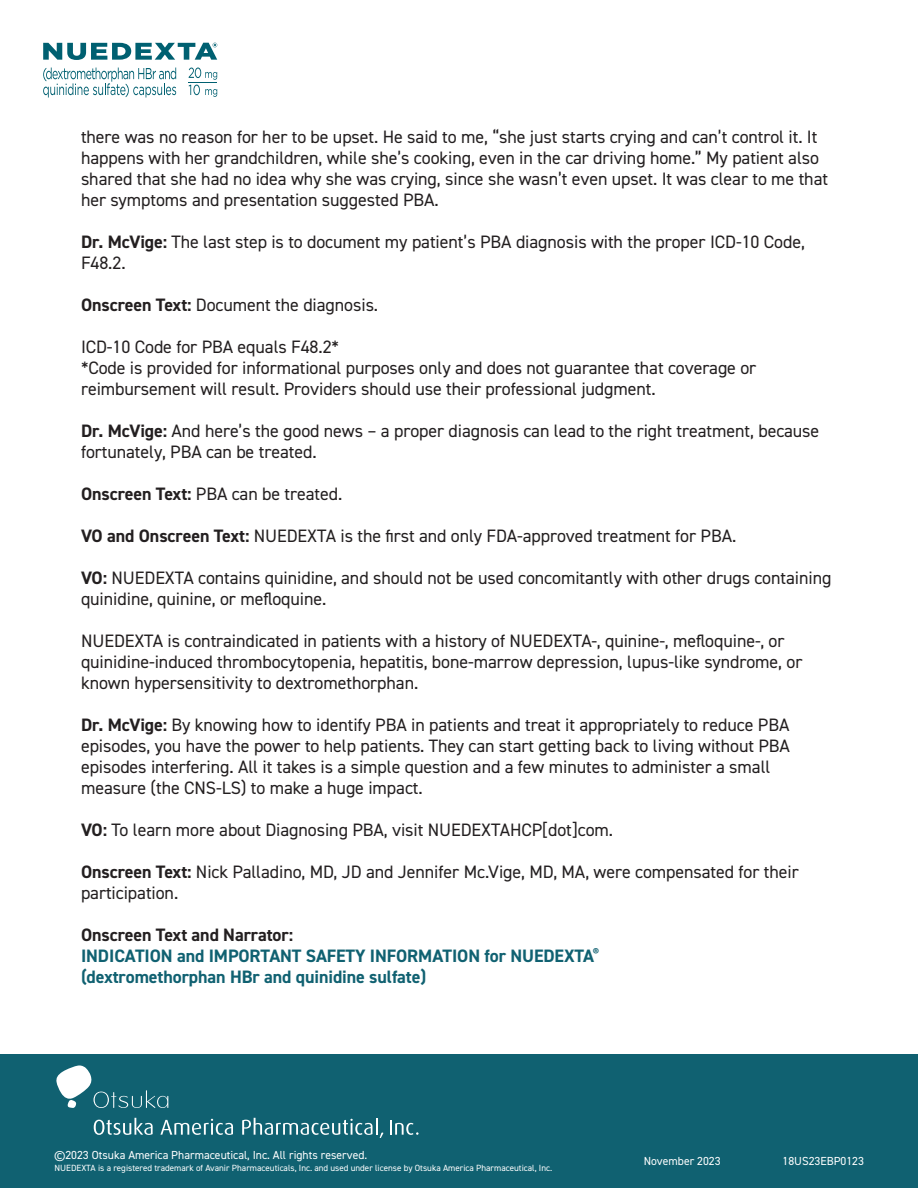
<style>
.page{position:relative;width:918px;height:1188px;background:#fff}
.page>*{position:absolute;margin:0;border:0;box-sizing:border-box;transform-origin:0 0}
.NUEDEXTA_October_2023_Transcript{font:18px/21px "DIN2014";letter-spacing:-.005em;color:#231f20}
.t1{font:700 18px/21px "DIN2014";letter-spacing:-.005em;color:#106171}
.t2{font:700 18px "DIN2014";letter-spacing:-.005em;color:#231f20}
.t3{font:11.7px "DIN2014";color:#fff}
.t4{font:700 10.5px "DIN2014";color:#106171}
.t5{font:9px "DIN2014";color:#fff}
.s1{font-weight:700}
</style>
<div class="page">
<div style="left:0;top:1054px;width:918px;height:134px;background:#106171"></div>
<svg style="left:43px;top:68px;width:133px;height:30px"></svg>
<svg style="left:189px;top:68px;width:28px;height:29px"></svg>
<svg style="left:43px;top:43px;width:174px;height:17px"></svg>
<svg style="left:56px;top:1065px;width:112px;height:43px"></svg>
<svg style="left:94px;top:1118px;width:59px;height:17px"></svg>
<svg style="left:160px;top:1119px;width:73px;height:16px"></svg>
<svg style="left:390px;top:1120px;width:29px;height:15px"></svg>
<svg style="left:242px;top:1118px;width:141px;height:20px"></svg>
<p class="NUEDEXTA_October_2023_Transcript" style="left:81px;top:126px;width:749px">there was no reason for her to be upset. He said to me, “she just starts crying and can’t control it. It happens with her grandchildren, while she’s cooking, even in the car driving home.” My patient also shared that she had no idea why she was crying, since she wasn’t even upset. It was clear to me that her symptoms and presentation suggested PBA.</p>
<p class="NUEDEXTA_October_2023_Transcript" style="left:81px;top:231px;width:725px"><span class="s1">Dr. McVige:</span> The last step is to document my patient’s PBA diagnosis with the proper ICD-10 Code,<br>F48.2.</p>
<p class="NUEDEXTA_October_2023_Transcript" style="left:81px;top:294px;width:299px"><span class="s1">Onscreen Text:</span> Document the diagnosis.</p>
<p class="NUEDEXTA_October_2023_Transcript" style="left:81px;top:336px;width:260px">ICD-10 Code for PBA equals F48.2*</p>
<p class="NUEDEXTA_October_2023_Transcript" style="left:81px;top:357px;width:677px">*Code is provided for informational purposes only and does not guarantee that coverage or reimbursement will result. Providers should use their professional judgment.</p>
<p class="NUEDEXTA_October_2023_Transcript" style="left:81px;top:420px;width:740px"><span class="s1">Dr. McVige:</span> And here’s the good news – a proper diagnosis can lead to the right treatment, because fortunately, PBA can be treated.</p>
<p class="NUEDEXTA_October_2023_Transcript" style="left:81px;top:483px;width:263px"><span class="s1">Onscreen Text:</span> PBA can be treated.</p>
<p class="NUEDEXTA_October_2023_Transcript" style="left:81px;top:525px;width:657px"><span class="s1">VO and Onscreen Text:</span> NUEDEXTA is the first and only FDA-approved treatment for PBA.</p>
<p class="NUEDEXTA_October_2023_Transcript" style="left:81px;top:567px;width:752px"><span class="s1">VO:</span> NUEDEXTA contains quinidine, and should not be used concomitantly with other drugs containing quinidine, quinine, or mefloquine.</p>
<p class="NUEDEXTA_October_2023_Transcript" style="left:81px;top:630px;width:723px">NUEDEXTA is contraindicated in patients with a history of NUEDEXTA-, quinine-, mefloquine-, or quinidine-induced thrombocytopenia, hepatitis, bone-marrow depression, lupus-like syndrome, or known hypersensitivity to dextromethorphan.</p>
<p class="NUEDEXTA_October_2023_Transcript" style="left:81px;top:714px;width:710px"><span class="s1">Dr. McVige:</span> By knowing how to identify PBA in patients and treat it appropriately to reduce PBA episodes, you have the power to help patients. They can start getting back to living without PBA episodes interfering. All it takes is a simple question and a few minutes to administer a small measure (the CNS-LS) to make a huge impact.</p>
<p class="NUEDEXTA_October_2023_Transcript" style="left:81px;top:819px;width:534px"><span class="s1">VO:</span> To learn more about Diagnosing PBA, visit NUEDEXTAHCP[dot]com.</p>
<p class="NUEDEXTA_October_2023_Transcript" style="left:81px;top:861px;width:719px"><span class="s1">Onscreen Text:</span> Nick Palladino, MD, JD and Jennifer Mc.Vige, MD, MA, were compensated for their participation.</p>
<p class="t2" style="left:81px;top:923px;width:214px">Onscreen Text and Narrator:</p>
<h2 class="t1" style="left:81px;top:945px;width:515px">INDICATION and IMPORTANT SAFETY INFORMATION for NUEDEXTA (dextromethorphan HBr and quinidine sulfate)</h2>
<h2 class="t4" style="left:593px;top:946px;width:7px">®</h2>
<p class="t3" style="left:54px;top:1148px;width:315px">©2023 Otsuka America Pharmaceutical, Inc. All rights reserved.</p>
<p class="t5" style="left:54px;top:1162px;width:499px">NUEDEXTA is a registered trademark of Avanir Pharmaceuticals, Inc. and used under license by Otsuka America Pharmaceutical, Inc.</p>
<p class="t3" style="left:644px;top:1154px;width:78px">November 2023</p>
<p class="t3" style="left:783px;top:1154px;width:83px">18US23EBP0123</p>
</div>
